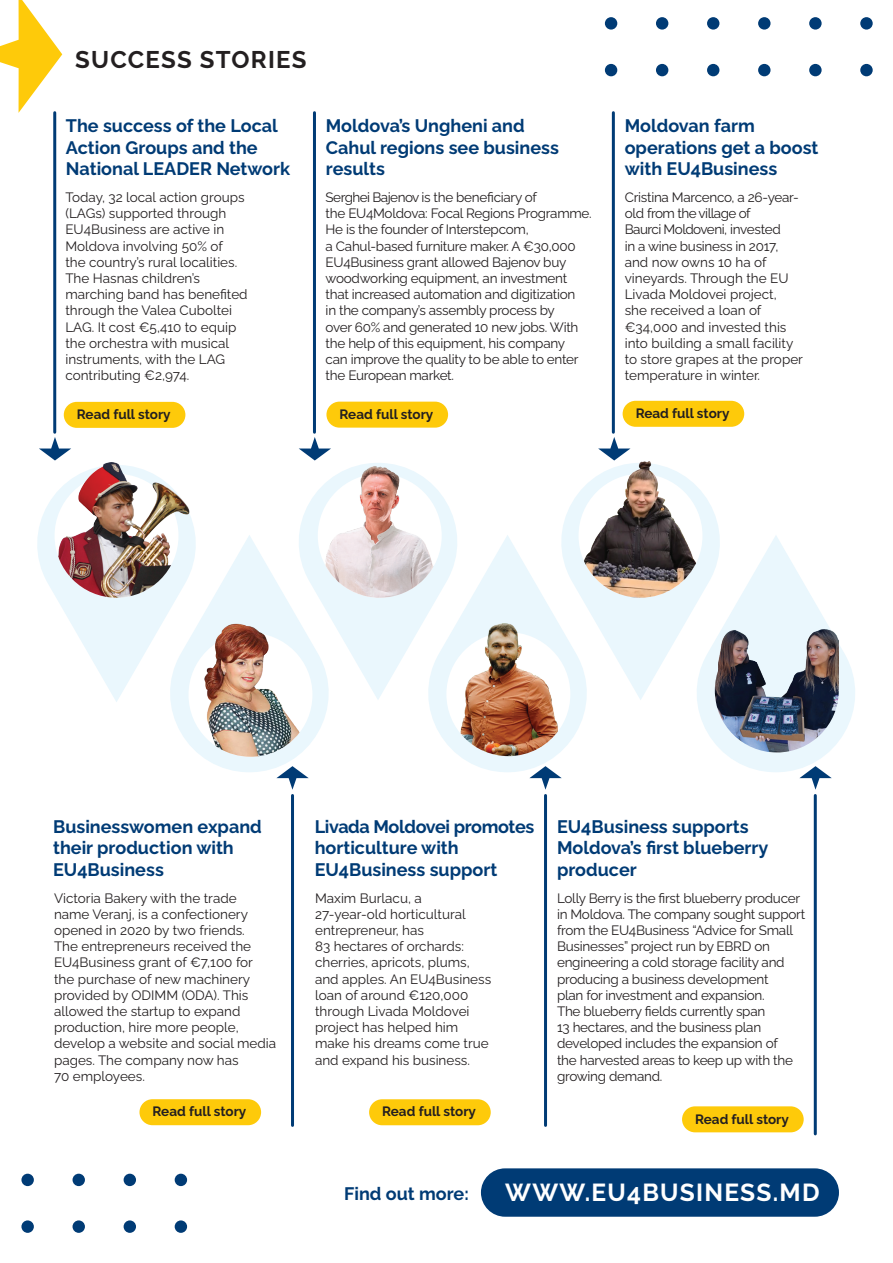
<style>
.page{position:relative;width:893px;height:1263px;background:#fff}
.page>*{position:absolute;margin:0;border:0;box-sizing:border-box;transform-origin:0 0}
.t1{font:24.6px "Raleway v 4020 Bold";letter-spacing:.05em;color:#fff}
.t2{font:24px "Raleway v 4020 Bold";letter-spacing:.05em;color:#231f20}
.t3{font:18px/21.6px "Raleway v 4020 Bold";color:#003b75}
.t4{font:13.5px/16.2px "Raleway v 4020 Regular";letter-spacing:-.015em;color:#231f20}
.t5{font:13.5px "Raleway v 4020 Bold";color:#231f20}
</style>
<div class="page">
<svg style="left:0;top:0;width:62px;height:113px"></svg>
<svg style="left:39px;top:437px;width:32px;height:23px"></svg>
<svg style="left:299px;top:437px;width:32px;height:23px"></svg>
<svg style="left:598px;top:437px;width:32px;height:23px"></svg>
<svg style="left:37px;top:505px;width:158px;height:197px;fill:#eaf7fd"></svg>
<svg style="left:299px;top:468px;width:158px;height:232px;fill:#eaf7fd"></svg>
<svg style="left:562px;top:465px;width:158px;height:235px;fill:#eaf7fd"></svg>
<svg style="left:408px;top:535px;width:199px;height:237px"></svg>
<svg style="left:150px;top:535px;width:198px;height:237px"></svg>
<svg style="left:677px;top:535px;width:178px;height:237px"></svg>
<div style="left:189px;top:633px;width:123px;height:124px;background:#fff;border-radius:50%"></div>
<img style="left:196px;top:633px;width:113px;height:124px">
<img style="left:55px;top:474px;width:123px;height:124px;border-radius:62px">
<div style="left:446px;top:632px;width:124px;height:124px;background:#fff;border-radius:50%"></div>
<img style="left:446px;top:632px;width:114px;height:124px">
<img style="left:318px;top:474px;width:124px;height:124px;border-radius:62px">
<img style="left:715px;top:628px;width:124px;height:124px;border-radius:62px">
<img style="left:579px;top:474px;width:118px;height:124px">
<div style="left:605px;top:17px;width:12px;height:13px;background:#003b75;border-radius:50%"></div>
<div style="left:656px;top:17px;width:12px;height:13px;background:#003b75;border-radius:50%"></div>
<div style="left:707px;top:17px;width:12px;height:13px;background:#003b75;border-radius:50%"></div>
<div style="left:758px;top:17px;width:12px;height:13px;background:#003b75;border-radius:50%"></div>
<div style="left:809px;top:17px;width:13px;height:13px;background:#003b75;border-radius:50%"></div>
<div style="left:860px;top:17px;width:13px;height:13px;background:#003b75;border-radius:50%"></div>
<div style="left:605px;top:64px;width:12px;height:12px;background:#003b75;border-radius:50%"></div>
<div style="left:656px;top:64px;width:12px;height:12px;background:#003b75;border-radius:50%"></div>
<div style="left:707px;top:64px;width:12px;height:12px;background:#003b75;border-radius:50%"></div>
<div style="left:758px;top:64px;width:12px;height:12px;background:#003b75;border-radius:50%"></div>
<div style="left:809px;top:64px;width:13px;height:12px;background:#003b75;border-radius:50%"></div>
<div style="left:860px;top:64px;width:13px;height:12px;background:#003b75;border-radius:50%"></div>
<div style="left:21px;top:1174px;width:13px;height:12px;background:#003b75;border-radius:50%"></div>
<div style="left:73px;top:1174px;width:12px;height:12px;background:#003b75;border-radius:50%"></div>
<div style="left:124px;top:1174px;width:12px;height:12px;background:#003b75;border-radius:50%"></div>
<div style="left:175px;top:1174px;width:12px;height:12px;background:#003b75;border-radius:50%"></div>
<div style="left:21px;top:1220px;width:13px;height:13px;background:#003b75;border-radius:50%"></div>
<div style="left:73px;top:1220px;width:12px;height:13px;background:#003b75;border-radius:50%"></div>
<div style="left:124px;top:1220px;width:12px;height:13px;background:#003b75;border-radius:50%"></div>
<div style="left:175px;top:1220px;width:12px;height:13px;background:#003b75;border-radius:50%"></div>
<hr style="left:53px;top:113px;width:3px;height:319px;background:#003b75">
<hr style="left:313px;top:113px;width:3px;height:319px;background:#003b75">
<hr style="left:612px;top:113px;width:3px;height:319px;background:#003b75">
<img style="left:794px;top:628px;width:45px;height:58px">
<img style="left:719px;top:628px;width:38px;height:47px">
<img style="left:621px;top:461px;width:48px;height:49px">
<img style="left:474px;top:624px;width:57px;height:35px">
<div style="left:481px;top:1168px;width:358px;height:49px;background:#003b75;border-radius:24px"></div>
<img style="left:350px;top:463px;width:62px;height:41px">
<svg style="left:529px;top:766px;width:33px;height:24px"></svg>
<svg style="left:276px;top:766px;width:33px;height:24px"></svg>
<svg style="left:799px;top:766px;width:33px;height:24px"></svg>
<hr style="left:544px;top:795px;width:3px;height:330px;background:#003b75">
<hr style="left:291px;top:795px;width:3px;height:330px;background:#003b75">
<hr style="left:814px;top:795px;width:3px;height:339px;background:#003b75">
<img style="left:196px;top:623px;width:111px;height:49px">
<img style="left:48px;top:463px;width:147px;height:71px">
<div style="left:64px;top:402px;width:121px;height:26px;background:#feca0a;border-radius:13px"></div>
<div style="left:623px;top:401px;width:121px;height:26px;background:#feca0a;border-radius:13px"></div>
<div style="left:326px;top:402px;width:122px;height:26px;background:#feca0a;border-radius:13px"></div>
<div style="left:139px;top:1099px;width:122px;height:26px;background:#feca0a;border-radius:13px"></div>
<div style="left:369px;top:1099px;width:122px;height:26px;background:#feca0a;border-radius:13px"></div>
<div style="left:682px;top:1106px;width:122px;height:26px;background:#feca0a;border-radius:13px"></div>
<p class="t2" style="left:75px;top:41px;width:233px">SUCCESS STORIES</p>
<p class="t3" style="left:66px;top:113px;width:226px">The success of the Local<br>Action Groups and the<br>National LEADER Network</p>
<p class="t3" style="left:625px;top:113px;width:195px">Moldovan farm operations get a boost with EU4Business</p>
<p class="t3" style="left:326px;top:113px;width:235px">Moldova’s Ungheni and<br>Cahul regions see business results</p>
<p class="t4" style="left:326px;top:188px;width:268px">Serghei Bajenov is the beneficiary of<br>the EU4Moldova: Focal Regions Programme.<br>He is the founder of Interstepcom,<br>a Cahul-based furniture maker. A €30,000<br>EU4Business grant allowed Bajenov buy woodworking equipment, an investment that increased automation and digitization<br>in the company’s assembly process by<br>over 60% and generated 10 new jobs. With the help of this equipment, his company<br>can improve the quality to be able to enter the European market.</p>
<p class="t4" style="left:65px;top:188px;width:184px">Today, 32 local action groups (LAGs) supported through<br>EU4Business are active in<br>Moldova involving 50% of<br>the country’s rural localities.<br>The Hasnas children’s marching band has benefited through the Valea Cuboltei<br>LAG. It cost €5,410 to equip the orchestra with musical instruments, with the LAG contributing €2,974.</p>
<p class="t4" style="left:625px;top:188px;width:180px">Cristina Marcenco, a 26-year&shy;old from the village of<br>Baurci Moldoveni, invested<br>in a wine business in 2017, and now owns 10 ha of vineyards. Through the EU<br>Livada Moldovei project,<br>she received a loan of €34,000 and invested this into building a small facility to store grapes at the proper temperature in winter.</p>
<p class="t5" style="left:77px;top:404px;width:95px">Read full story</p>
<p class="t5" style="left:339px;top:404px;width:95px">Read full story</p>
<p class="t5" style="left:636px;top:403px;width:95px">Read full story</p>
<p class="t3" style="left:53px;top:814px;width:210px">Businesswomen expand their production with<br>EU4Business</p>
<p class="t3" style="left:557px;top:814px;width:213px">EU4Business supports<br>Moldova’s first blueberry producer</p>
<p class="t4" style="left:557px;top:888px;width:250px">Lolly Berry is the first blueberry producer in Moldova. The company sought support from the EU4Business “Advice for Small Businesses” project run by EBRD on engineering a cold storage facility and producing a business development<br>plan for investment and expansion.<br>The blueberry fields currently span<br>13 hectares, and the business plan developed includes the expansion of<br>the harvested areas to keep up with the growing demand.</p>
<p class="t3" style="left:315px;top:814px;width:221px">Livada Moldovei promotes horticulture with<br>EU4Business support</p>
<p class="t4" style="left:54px;top:888px;width:224px">Victoria Bakery with the trade<br>name Veranj, is a confectionery opened in 2020 by two friends.<br>The entrepreneurs received the<br>EU4Business grant of €7,100 for the purchase of new machinery provided by ODIMM (ODA). This allowed the startup to expand production, hire more people, develop a website and social media pages. The company now has<br>70 employees.</p>
<p class="t4" style="left:315px;top:888px;width:178px">Maxim Burlacu, a<br>27-year-old horticultural entrepreneur, has<br>83 hectares of orchards: cherries, apricots, plums, and apples. An EU4Business loan of around €120,000 through Livada Moldovei project has helped him make his dreams come true and expand his business.</p>
<p class="t5" style="left:153px;top:1101px;width:95px">Read full story</p>
<p class="t5" style="left:382px;top:1101px;width:95px">Read full story</p>
<p class="t3" style="left:344px;top:1181px;width:126px">Find out more:</p>
<p class="t5" style="left:695px;top:1108px;width:95px">Read full story</p>
<p class="t1" style="left:505px;top:1173px;width:316px">WWW.EU4BUSINESS.MD</p>
</div>
